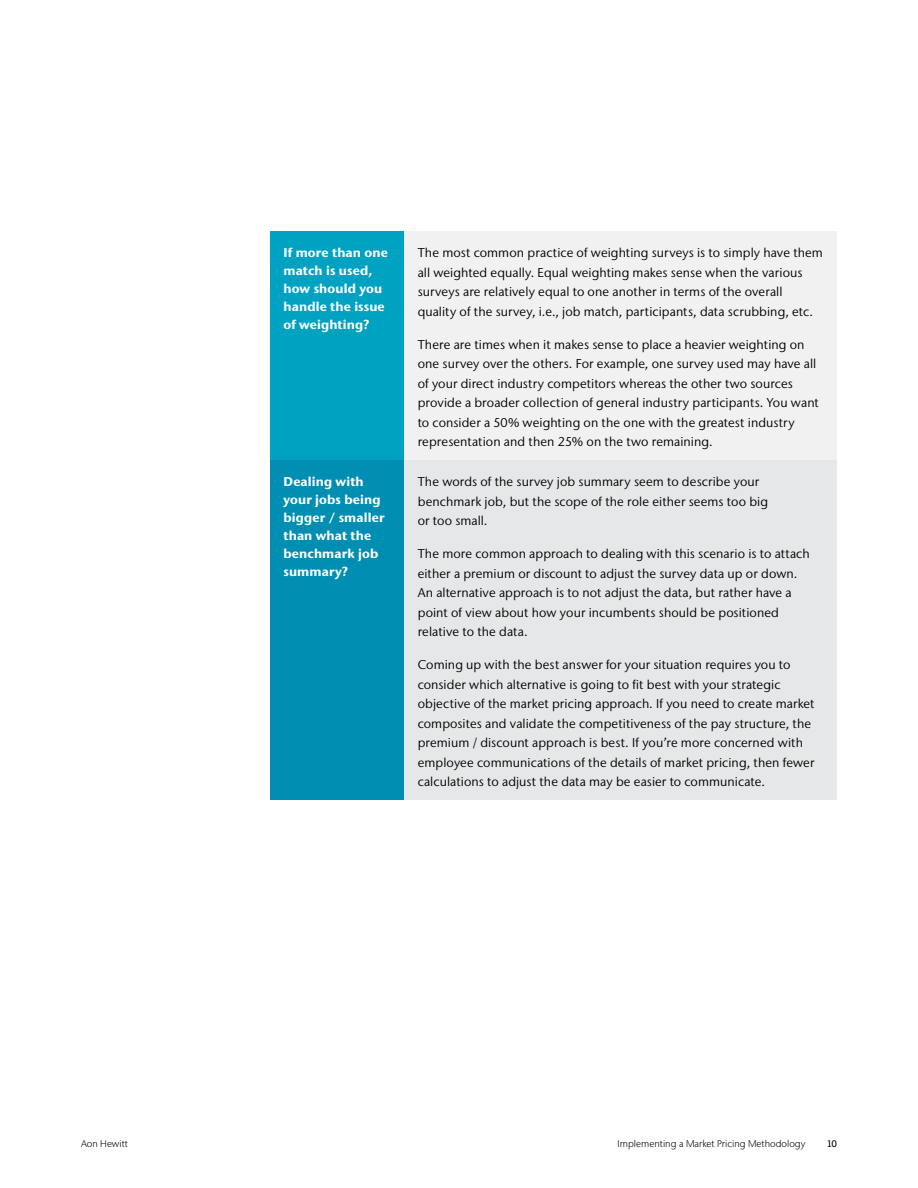
<style>
.page{position:relative;width:918px;height:1188px;background:#fff}
.page>*{position:absolute;margin:0;border:0;box-sizing:border-box;transform-origin:0 0}
.t1{font:12.75px/19.5px "Stone Sans IIITC Pro";letter-spacing:.005em;color:#000}
.t2{font:700 12.75px/18px "Stone Sans IIITC Pro";letter-spacing:.01em;color:#fff}
.t3{font:300 9.75px "Stone Sans IIITC Pro";color:#000}
.t4{font:500 9.75px "Prelo Slab";color:#000}
</style>
<div class="page">
<div style="left:270px;top:231px;width:134px;height:229px;background:#00a2c2"></div>
<div style="left:404px;top:231px;width:433px;height:229px;background:#f1f1f2"></div>
<div style="left:270px;top:460px;width:134px;height:340px;background:#008eb3"></div>
<div style="left:404px;top:460px;width:433px;height:340px;background:#e6e7e8"></div>
<p class="t2" style="left:284px;top:244px;width:106px">If more than one match is used, how should you handle the issue of weighting?</p>
<p class="t1" style="left:418px;top:243px;width:407px">The most common practice of weighting surveys is to simply have them all weighted equally. Equal weighting makes sense when the various surveys are relatively equal to one another in terms of the overall quality of the survey, i.e., job match, participants, data scrubbing, etc.</p>
<p class="t1" style="left:418px;top:335px;width:403px">There are times when it makes sense to place a heavier weighting on one survey over the others. For example, one survey used may have all of your direct industry competitors whereas the other two sources provide a broader collection of general industry participants. You want to consider a 50% weighting on the one with the greatest industry representation and then 25% on the two remaining.</p>
<p class="t2" style="left:284px;top:473px;width:103px">Dealing with your jobs being bigger / smaller than what the benchmark job summary?</p>
<p class="t1" style="left:418px;top:472px;width:352px">The words of the survey job summary seem to describe your benchmark job, but the scope of the role either seems too big or too small.</p>
<p class="t1" style="left:418px;top:544px;width:394px">The more common approach to dealing with this scenario is to attach either a premium or discount to adjust the survey data up or down.<br>An alternative approach is to not adjust the data, but rather have a point of view about how your incumbents should be positioned relative to the data.</p>
<p class="t1" style="left:418px;top:655px;width:398px">Coming up with the best answer for your situation requires you to consider which alternative is going to fit best with your strategic objective of the market pricing approach. If you need to create market composites and validate the competitiveness of the pay structure, the premium / discount approach is best. If you’re more concerned with employee communications of the details of market pricing, then fewer calculations to adjust the data may be easier to communicate.</p>
<p class="t3" style="left:81px;top:1138px;width:49px">Aon Hewitt</p>
<p class="t3" style="left:618px;top:1138px;width:189px">Implementing a Market Pricing Methodology</p>
<p class="t4" style="left:828px;top:1138px;width:11px">10</p>
</div>
